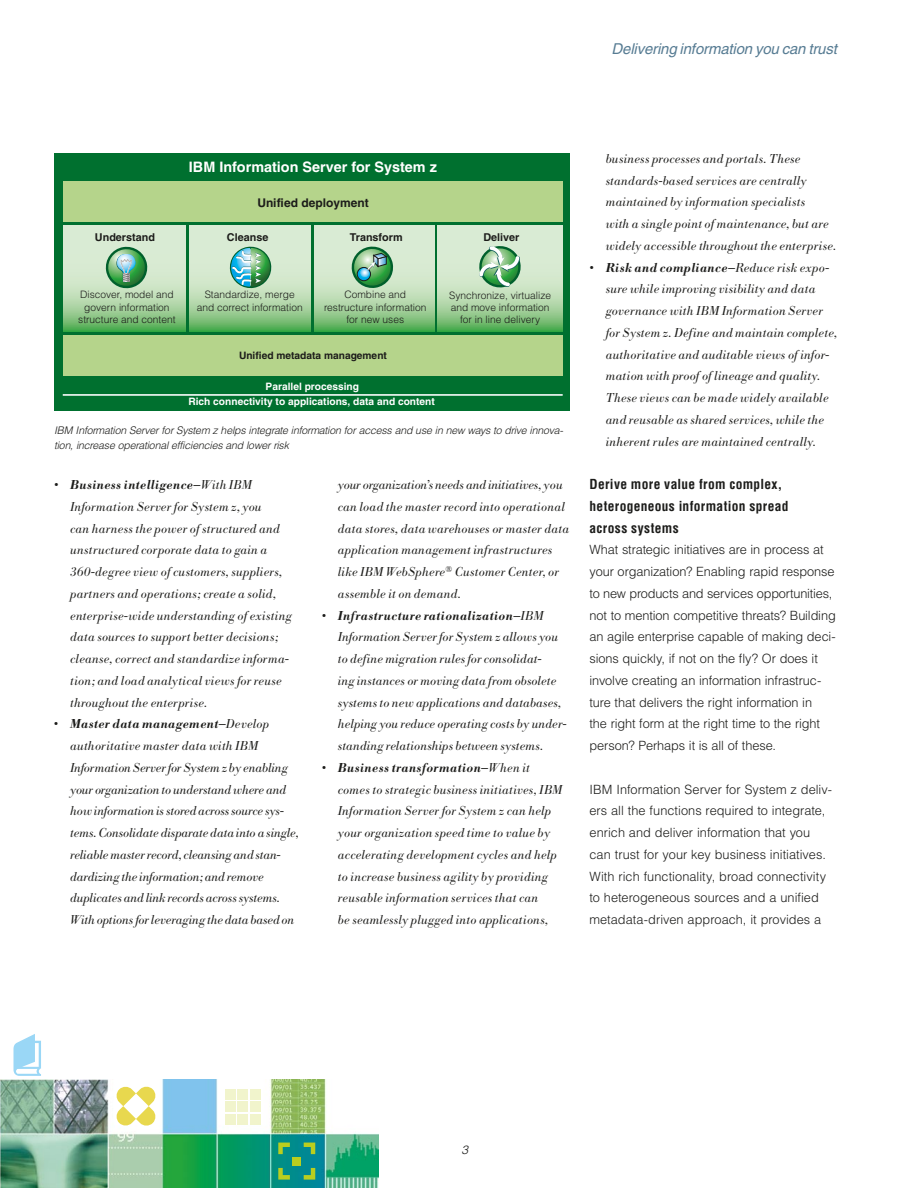
<style>
.page{position:relative;width:918px;height:1188px;background:#fff}
.page>*{position:absolute;margin:0;border:0;box-sizing:border-box;transform-origin:0 0}
.t1{font:italic 15px "Helvetica";letter-spacing:-.01em;color:#577c93}
.t2{font:700 14.4px "Helvetica";color:#fff}
.t3{font:700 condensed 13.5px/21.8px "Helvetica";letter-spacing:.02em;color:#1c1c1a}
.t4{font:italic 300 12.75px/21.8px "Bodoni BE";letter-spacing:.02em;color:#1c1c1a}
.t5{font:300 12.75px/21.8px "Helvetica";letter-spacing:-.005em;color:#1c1c1a}
.t6{font:italic 300 12.75px/21.8px "Bodoni BE";letter-spacing:-.005em;color:#1c1c1a}
.t7{font:700 12px "Helvetica";color:#1c1c1a}
.t8{font:700 10.8px "Helvetica";color:#1c1c1a}
.t9{font:italic 300 10.5px/15px "Helvetica";letter-spacing:-.015em;color:#1c1c1a}
.t10{font:300 10.2px/12.3px "Helvetica";color:#1c1c1a;text-align:center}
.t11{font:700 10.2px/15.1px "Helvetica";color:#fff;text-align:center}
.t12{font:700 10.2px "Helvetica";color:#1c1c1a}
.s1{font-weight:500}
</style>
<div class="page">
<div style="left:55px;top:153px;width:515px;height:257px;background:#00702f"></div>
<div style="left:63px;top:181px;width:499px;height:41px;background:#b5d48b"></div>
<svg style="left:63px;top:226px;width:123px;height:105px"></svg>
<svg style="left:189px;top:226px;width:122px;height:105px"></svg>
<svg style="left:314px;top:226px;width:120px;height:105px"></svg>
<svg style="left:438px;top:226px;width:124px;height:105px"></svg>
<div style="left:63px;top:335px;width:500px;height:41px;background:#b5d48b"></div>
<hr style="left:63px;top:394px;width:500px;height:2px;background:#fff">
<svg style="left:105px;top:247px;width:42px;height:41px"></svg>
<svg style="left:350px;top:246px;width:43px;height:42px"></svg>
<svg style="left:229px;top:246px;width:43px;height:42px"></svg>
<svg style="left:477px;top:244px;width:46px;height:46px"></svg>
<img style="left:0;top:1080px;width:378px;height:108px">
<svg style="left:116px;top:1086px;width:40px;height:41px"></svg>
<svg style="left:304px;top:1143px;width:11px;height:11px"></svg>
<svg style="left:278px;top:1143px;width:12px;height:11px"></svg>
<svg style="left:278px;top:1168px;width:37px;height:12px"></svg>
<div style="left:293px;top:1157px;width:8px;height:8px;background:#b9ce1f"></div>
<div style="left:250px;top:1089px;width:11px;height:10px;background:#f1f4cc"></div>
<div style="left:238px;top:1089px;width:10px;height:10px;background:#f1f4cc"></div>
<div style="left:250px;top:1102px;width:11px;height:10px;background:#f1f4cc"></div>
<div style="left:251px;top:1114px;width:10px;height:11px;background:#f1f4cc"></div>
<div style="left:225px;top:1089px;width:10px;height:10px;background:#f1f4cc"></div>
<div style="left:238px;top:1102px;width:10px;height:10px;background:#f1f4cc"></div>
<div style="left:225px;top:1102px;width:10px;height:10px;background:#f1f4cc"></div>
<div style="left:238px;top:1114px;width:10px;height:11px;background:#f1f4cc"></div>
<div style="left:225px;top:1114px;width:10px;height:11px;background:#f1f4cc"></div>
<svg style="left:14px;top:1034px;width:27px;height:42px"></svg>
<p class="t1" style="left:612px;top:40px;width:227px">Delivering information you can trust</p>
<p class="t2" style="left:189px;top:158px;width:250px">IBM Information Server for System z</p>
<p class="t7" style="left:257px;top:196px;width:113px">Unified deployment</p>
<p class="t8" style="left:95px;top:231px;width:62px">Understand</p>
<p class="t8" style="left:227px;top:231px;width:43px">Cleanse</p>
<p class="t8" style="left:350px;top:231px;width:54px">Transform</p>
<p class="t8" style="left:483px;top:230px;width:38px">Deliver</p>
<p class="t10" style="left:78px;top:288px;width:99px">Discover, model and govern information structure and content</p>
<p class="t10" style="left:197px;top:288px;width:108px">Standardize, merge and correct information</p>
<p class="t10" style="left:324px;top:288px;width:104px">Combine and restructure information for new uses</p>
<p class="t10" style="left:449px;top:289px;width:104px">Synchronize, virtualize and move information for in line delivery</p>
<p class="t12" style="left:239px;top:349px;width:149px">Unified metadata management</p>
<p class="t11" style="left:188px;top:379px;width:248px">Parallel processing<br>Rich connectivity to applications, data and content</p>
<p class="t9" style="left:54px;top:422px;width:511px">IBM Information Server for System z helps integrate information for access and use in new ways to drive innova&shy;tion, increase operational efficiencies and lower risk</p>
<p class="t4" style="left:70px;top:474px;width:223px;text-indent:-16px"><span class="s1">• Business intelligence</span>—With IBM Information Server for System z, you<br>can harness the power of structured and unstructured corporate data to gain a 360-degree view of customers, suppliers, partners and operations; create a solid, enterprise-wide understanding of existing data sources to support better decisions; cleanse, correct and standardize informa&shy;tion; and load analytical views for reuse throughout the enterprise.</p>
<p class="t6" style="left:70px;top:713px;width:230px;text-indent:-16px"><span class="s1">• Master data management</span>—Develop authoritative master data with IBM Information Server for System z by enabling your organization to understand where and how information is stored across source sys&shy;tems. Consolidate disparate data into a single, reliable master record, cleansing and stan&shy;dardizing the information; and remove duplicates and link records across systems.<br>With options for leveraging the data based on</p>
<p class="t4" style="left:338px;top:474px;width:233px">your organization’s needs and initiatives, you can load the master record into operational data stores, data warehouses or master data application management infrastructures like IBM WebSphere<sup>®</sup> Customer Center, or assemble it on demand.</p>
<p class="t4" style="left:338px;top:605px;width:230px;text-indent:-16px"><span class="s1">• Infrastructure rationalization</span>—IBM Information Server for System z allows you to define migration rules for consolidat-<br>ing instances or moving data from obsolete systems to new applications and databases, helping you reduce operating costs by under&shy;standing relationships between systems.</p>
<p class="t4" style="left:338px;top:757px;width:226px;text-indent:-16px"><span class="s1">• Business transformation</span>—When it comes to strategic business initiatives, IBM Information Server for System z can help your organization speed time to value by accelerating development cycles and help to increase business agility by providing reusable information services that can<br>be seamlessly plugged into applications,</p>
<p class="t4" style="left:606px;top:148px;width:232px">business processes and portals. These standards-based services are centrally maintained by information specialists<br>with a single point of maintenance, but are widely accessible throughout the enterprise.</p>
<p class="t4" style="left:606px;top:257px;width:233px;text-indent:-16px"><span class="s1">• Risk and compliance</span>—Reduce risk expo&shy;sure while improving visibility and data governance with IBM Information Server for System z. Define and maintain complete, authoritative and auditable views of infor&shy;mation with proof of lineage and quality.<br>These views can be made widely available and reusable as shared services, while the inherent rules are maintained centrally.</p>
<h5 class="t3" style="left:590px;top:473px;width:200px">Derive more value from complex, heterogeneous information spread across systems</h5>
<p class="t5" style="left:590px;top:538px;width:248px">What strategic initiatives are in process at your organization? Enabling rapid response to new products and services opportunities, not to mention competitive threats? Building an agile enterprise capable of making deci&shy;sions quickly, if not on the fly? Or does it involve creating an information infrastruc&shy;ture that delivers the right information in<br>the right form at the right time to the right person? Perhaps it is all of these.</p>
<p class="t5" style="left:590px;top:778px;width:244px">IBM Information Server for System z deliv&shy;ers all the functions required to integrate, enrich and deliver information that you can trust for your key business initiatives.<br>With rich functionality, broad connectivity to heterogeneous sources and a unified metadata-driven approach, it provides a</p>
</div>
